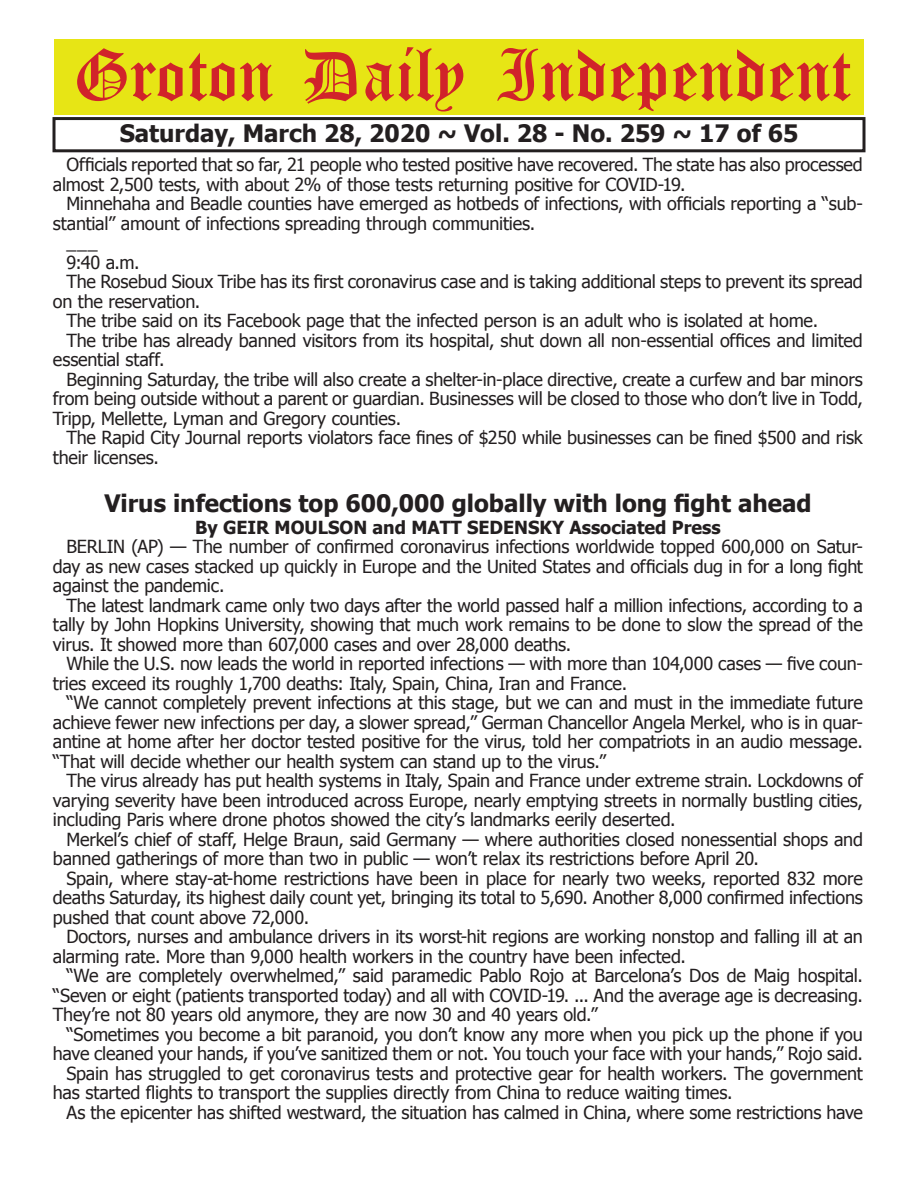
<style>
.page{position:relative;width:918px;height:1188px;background:#fff}
.page>*{position:absolute;margin:0;border:0;box-sizing:border-box;transform-origin:0 0}
.t1{font:54px "Old English Five";color:#d1232a}
.t2{font:700 24px "Tahoma";color:#231f20}
.t3{font:18px/19.5px "Tahoma";letter-spacing:-.01em;color:#231f20;text-align:justify}
.t4{font:700 18px "Tahoma";color:#231f20}
</style>
<div class="page">
<div style="left:52px;top:117px;width:814px;height:35px;border:3px solid #231f20"></div>
<div style="left:54px;top:40px;width:810px;height:75px;background:#e7e515"></div>
<h1 class="t1" style="left:73px;top:50px;width:779px">Groton Daily Independent</h1>
<h2 class="t2" style="left:120px;top:116px;width:680px">Saturday, March 28, 2020 ~ Vol. 28 - No. 259 ~ 17 of 65</h2>
<p class="t3" style="left:53px;top:154px;width:811px;text-indent:14px">Officials reported that so far, 21 people who tested positive have recovered. The state has also processed almost 2,500 tests, with about 2% of those tests returning positive for COVID-19.</p>
<p class="t3" style="left:66px;top:193px;width:798px">Minnehaha and Beadle counties have emerged as hotbeds of infections, with officials reporting a “sub-</p>
<p class="t3" style="left:53px;top:213px;width:484px">stantial” amount of infections spreading through communities.</p>
<p class="t3" style="left:66px;top:232px;width:33px">___</p>
<p class="t3" style="left:66px;top:252px;width:75px">9:40 a.m.</p>
<p class="t3" style="left:66px;top:271px;width:798px">The Rosebud Sioux Tribe has its first coronavirus case and is taking additional steps to prevent its spread</p>
<p class="t3" style="left:53px;top:291px;width:149px">on the reservation.</p>
<p class="t3" style="left:66px;top:310px;width:753px">The tribe said on its Facebook page that the infected person is an adult who is isolated at home.</p>
<p class="t3" style="left:66px;top:330px;width:798px">The tribe has already banned visitors from its hospital, shut down all non-essential offices and limited</p>
<p class="t3" style="left:53px;top:349px;width:113px">essential staff.</p>
<p class="t3" style="left:66px;top:369px;width:798px">Beginning Saturday, the tribe will also create a shelter-in-place directive, create a curfew and bar minors</p>
<p class="t3" style="left:53px;top:388px;width:811px">from being outside without a parent or guardian. Businesses will be closed to those who don’t live in Todd,</p>
<p class="t3" style="left:53px;top:408px;width:350px">Tripp, Mellette, Lyman and Gregory counties.</p>
<p class="t3" style="left:66px;top:427px;width:798px">The Rapid City Journal reports violators face fines of $250 while businesses can be fined $500 and risk</p>
<p class="t3" style="left:53px;top:447px;width:108px">their licenses.</p>
<h2 class="t2" style="left:104px;top:487px;width:709px">Virus infections top 600,000 globally with long fight ahead</h2>
<p class="t4" style="left:195px;top:515px;width:527px">By GEIR MOULSON and MATT SEDENSKY Associated Press</p>
<p class="t3" style="left:53px;top:536px;width:812px;text-indent:13px">BERLIN (AP) — The number of confirmed coronavirus infections worldwide topped 600,000 on Satur&shy;day as new cases stacked up quickly in Europe and the United States and officials dug in for a long fight against the pandemic.</p>
<p class="t3" style="left:53px;top:595px;width:811px;text-indent:14px">The latest landmark came only two days after the world passed half a million infections, according to a tally by John Hopkins University, showing that much work remains to be done to slow the spread of the virus. It showed more than 607,000 cases and over 28,000 deaths.</p>
<p class="t3" style="left:53px;top:653px;width:812px;text-indent:14px">While the U.S. now leads the world in reported infections — with more than 104,000 cases — five coun&shy;tries exceed its roughly 1,700 deaths: Italy, Spain, China, Iran and France.</p>
<p class="t3" style="left:53px;top:692px;width:812px;text-indent:14px">“We cannot completely prevent infections at this stage, but we can and must in the immediate future achieve fewer new infections per day, a slower spread,” German Chancellor Angela Merkel, who is in quar&shy;antine at home after her doctor tested positive for the virus, told her compatriots in an audio message. “That will decide whether our health system can stand up to the virus.”</p>
<p class="t3" style="left:53px;top:770px;width:812px;text-indent:14px">The virus already has put health systems in Italy, Spain and France under extreme strain. Lockdowns of varying severity have been introduced across Europe, nearly emptying streets in normally bustling cities, including Paris where drone photos showed the city’s landmarks eerily deserted.</p>
<p class="t3" style="left:53px;top:829px;width:812px;text-indent:14px">Merkel’s chief of staff, Helge Braun, said Germany — where authorities closed nonessential shops and banned gatherings of more than two in public — won’t relax its restrictions before April 20.</p>
<p class="t3" style="left:53px;top:868px;width:812px;text-indent:14px">Spain, where stay-at-home restrictions have been in place for nearly two weeks, reported 832 more deaths Saturday, its highest daily count yet, bringing its total to 5,690. Another 8,000 confirmed infections pushed that count above 72,000.</p>
<p class="t3" style="left:53px;top:926px;width:812px;text-indent:14px">Doctors, nurses and ambulance drivers in its worst-hit regions are working nonstop and falling ill at an alarming rate. More than 9,000 health workers in the country have been infected.</p>
<p class="t3" style="left:53px;top:965px;width:812px;text-indent:14px">“We are completely overwhelmed,” said paramedic Pablo Rojo at Barcelona’s Dos de Maig hospital. “Seven or eight (patients transported today) and all with COVID-19. ... And the average age is decreasing.<br>They’re not 80 years old anymore, they are now 30 and 40 years old.”</p>
<p class="t3" style="left:66px;top:1024px;width:798px">“Sometimes you become a bit paranoid, you don’t know any more when you pick up the phone if you</p>
<p class="t3" style="left:53px;top:1043px;width:811px">have cleaned your hands, if you’ve sanitized them or not. You touch your face with your hands,” Rojo said.</p>
<p class="t3" style="left:66px;top:1063px;width:798px">Spain has struggled to get coronavirus tests and protective gear for health workers. The government</p>
<p class="t3" style="left:53px;top:1082px;width:681px">has started flights to transport the supplies directly from China to reduce waiting times.</p>
<p class="t3" style="left:66px;top:1102px;width:798px">As the epicenter has shifted westward, the situation has calmed in China, where some restrictions have</p>
</div>
